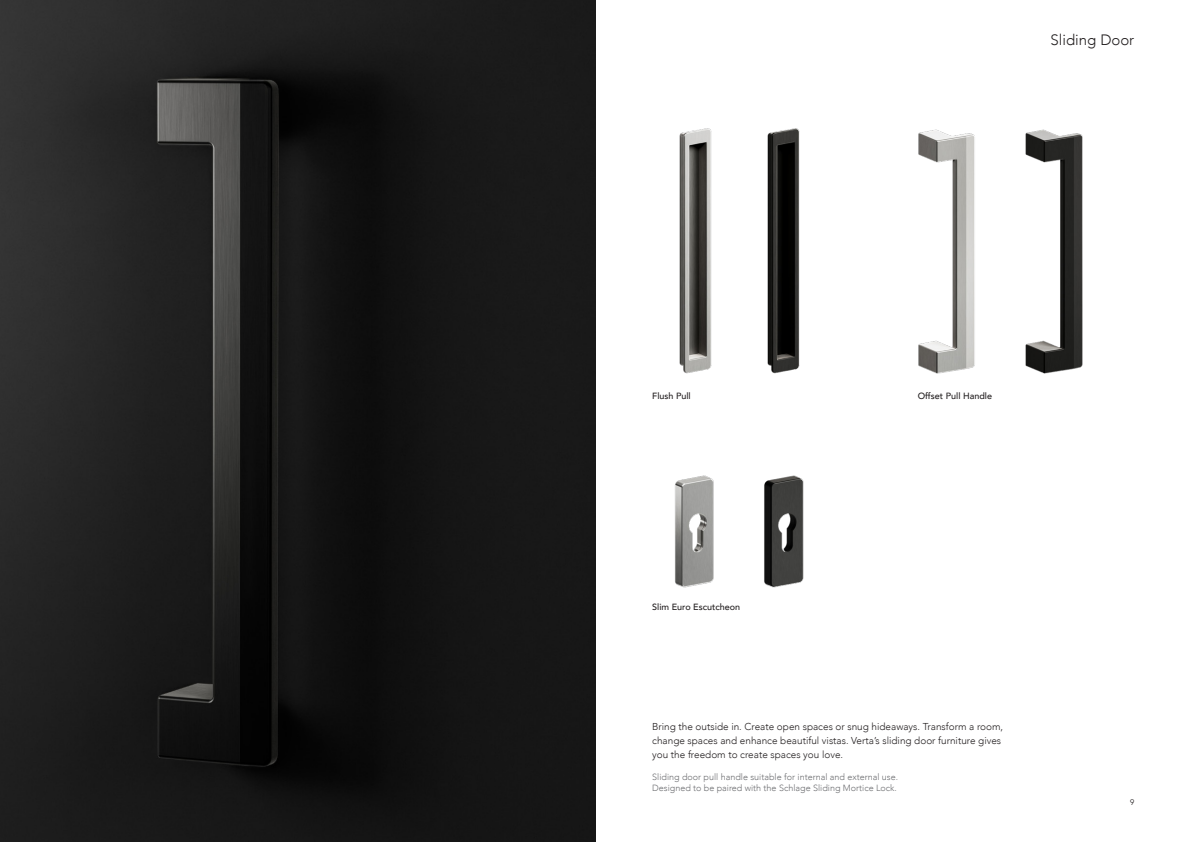
<style>
.page{position:relative;width:1191px;height:842px;background:#fff}
.page>*{position:absolute;margin:0;border:0;box-sizing:border-box;transform-origin:0 0}
.t1{font:300 15px "Avenir";color:#231f20}
.t2{font:300 10px/14px "Avenir";color:#231f20}
.t3{font:300 9px/11px "Avenir";color:#6d6e71}
.t4{font:500 9px "Avenir";color:#231f20}
.t5{font:300 8px "Avenir";color:#231f20}
</style>
<div class="page">
<img style="left:0;top:0;width:595px;height:842px">
<img style="left:675px;top:475px;width:39px;height:113px">
<img style="left:764px;top:475px;width:40px;height:113px">
<img style="left:679px;top:128px;width:121px;height:246px">
<img style="left:918px;top:129px;width:57px;height:245px">
<img style="left:1025px;top:129px;width:58px;height:245px">
<p class="t1" style="left:1050px;top:31px;width:85px">Sliding Door</p>
<p class="t4" style="left:652px;top:388px;width:40px">Flush Pull</p>
<p class="t4" style="left:917px;top:388px;width:76px">Offset Pull Handle</p>
<p class="t4" style="left:652px;top:599px;width:89px">Slim Euro Escutcheon</p>
<p class="t2" style="left:652px;top:719px;width:352px">Bring the outside in. Create open spaces or snug hideaways. Transform a room, change spaces and enhance beautiful vistas. Verta’s sliding door furniture gives you the freedom to create spaces you love.</p>
<p class="t3" style="left:652px;top:771px;width:247px">Sliding door pull handle suitable for internal and external use.<br>Designed to be paired with the Schlage Sliding Mortice Lock.</p>
<p class="t5" style="left:1130px;top:797px;width:6px">9</p>
</div>
